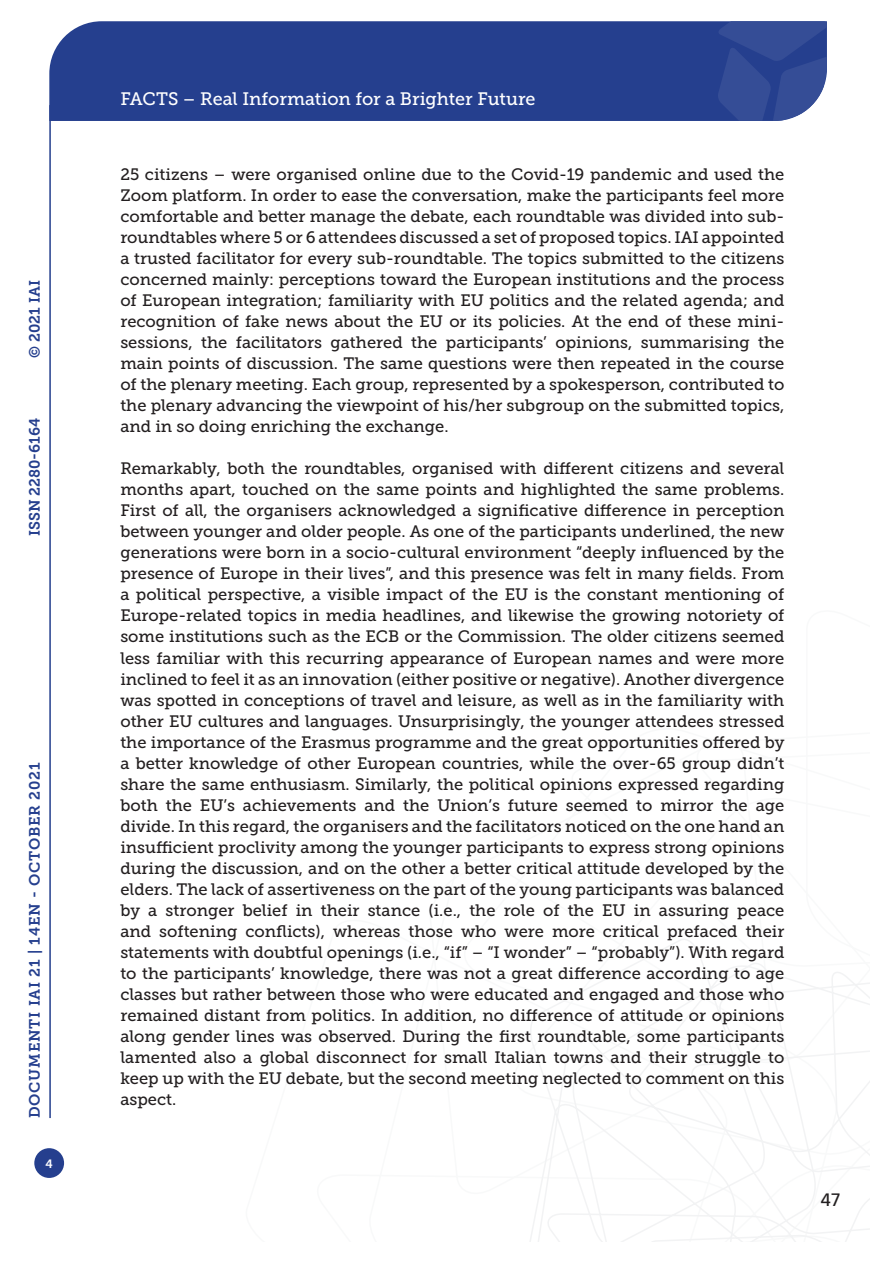
<style>
.page{position:relative;width:893px;height:1263px;background:#fff}
.page>*{position:absolute;margin:0;border:0;box-sizing:border-box;transform-origin:0 0}
.t1{font:18px "Museo Slab 500";letter-spacing:-.005em;color:#fff}
.t2{font:18px "Frutiger";color:#231f20}
.t3{font:16.5px/21px "Museo Slab 500";color:#231f20;text-align:justify}
.t4{font:15px "Museo Slab 700";letter-spacing:.05em;color:#253f8e}
.t5{font:15px "Museo Slab 700";color:#253f8e}
.t6{font:12px "Museo Slab 700";color:#fff}
</style>
<div class="page">
<svg style="left:530px;top:939px;width:339px;height:303px"></svg>
<div style="left:49px;top:21px;width:668px;height:100px;background:#253f8e"></div>
<svg style="left:717px;top:21px;width:110px;height:100px;background:#3b5299"></svg>
<div style="left:34px;top:1148px;width:30px;height:30px;background:#253f8e;border-radius:50%"></div>
<hr style="left:49px;top:105px;width:2px;height:1013px;background:#253f8e">
<p class="t4" style="left:26px;top:358px;width:79px;rotate:-90deg">© 2021 IAI</p>
<p class="t5" style="left:26px;top:536px;width:120px;rotate:-90deg">ISSN 2280-6164</p>
<p class="t4" style="left:26px;top:1118px;width:357px;rotate:-90deg">DOCUMENTI IAI 21 | 14EN - OCTOBER 2021</p>
<p class="t6" style="left:45px;top:1156px;width:9px">4</p>
<p class="t1" style="left:120px;top:89px;width:417px">FACTS – Real Information for a Brighter Future</p>
<p class="t3" style="left:120px;top:164px;width:666px">25 citizens – were organised online due to the Covid-19 pandemic and used the Zoom platform. In order to ease the conversation, make the participants feel more comfortable and better manage the debate, each roundtable was divided into sub&shy;roundtables where 5 or 6 attendees discussed a set of proposed topics. IAI appointed a trusted facilitator for every sub-roundtable. The topics submitted to the citizens concerned mainly: perceptions toward the European institutions and the process of European integration; familiarity with EU politics and the related agenda; and recognition of fake news about the EU or its policies. At the end of these mini&shy;sessions, the facilitators gathered the participants’ opinions, summarising the main points of discussion. The same questions were then repeated in the course of the plenary meeting. Each group, represented by a spokesperson, contributed to the plenary advancing the viewpoint of his/her subgroup on the submitted topics, and in so doing enriching the exchange.</p>
<p class="t3" style="left:120px;top:458px;width:666px">Remarkably, both the roundtables, organised with different citizens and several months apart, touched on the same points and highlighted the same problems.<br>First of all, the organisers acknowledged a significative difference in perception between younger and older people. As one of the participants underlined, the new generations were born in a socio-cultural environment “deeply influenced by the presence of Europe in their lives”, and this presence was felt in many fields. From a political perspective, a visible impact of the EU is the constant mentioning of Europe-related topics in media headlines, and likewise the growing notoriety of some institutions such as the ECB or the Commission. The older citizens seemed less familiar with this recurring appearance of European names and were more inclined to feel it as an innovation (either positive or negative). Another divergence was spotted in conceptions of travel and leisure, as well as in the familiarity with other EU cultures and languages. Unsurprisingly, the younger attendees stressed the importance of the Erasmus programme and the great opportunities offered by a better knowledge of other European countries, while the over-65 group didn’t share the same enthusiasm. Similarly, the political opinions expressed regarding both the EU’s achievements and the Union’s future seemed to mirror the age divide. In this regard, the organisers and the facilitators noticed on the one hand an insufficient proclivity among the younger participants to express strong opinions during the discussion, and on the other a better critical attitude developed by the elders. The lack of assertiveness on the part of the young participants was balanced by a stronger belief in their stance (i.e., the role of the EU in assuring peace and softening conflicts), whereas those who were more critical prefaced their statements with doubtful openings (i.e., “if” – “I wonder” – “probably”). With regard to the participants’ knowledge, there was not a great difference according to age classes but rather between those who were educated and engaged and those who remained distant from politics. In addition, no difference of attitude or opinions along gender lines was observed. During the first roundtable, some participants lamented also a global disconnect for small Italian towns and their struggle to keep up with the EU debate, but the second meeting neglected to comment on this aspect.</p>
<p class="t2" style="left:821px;top:1189px;width:22px">47</p>
</div>
